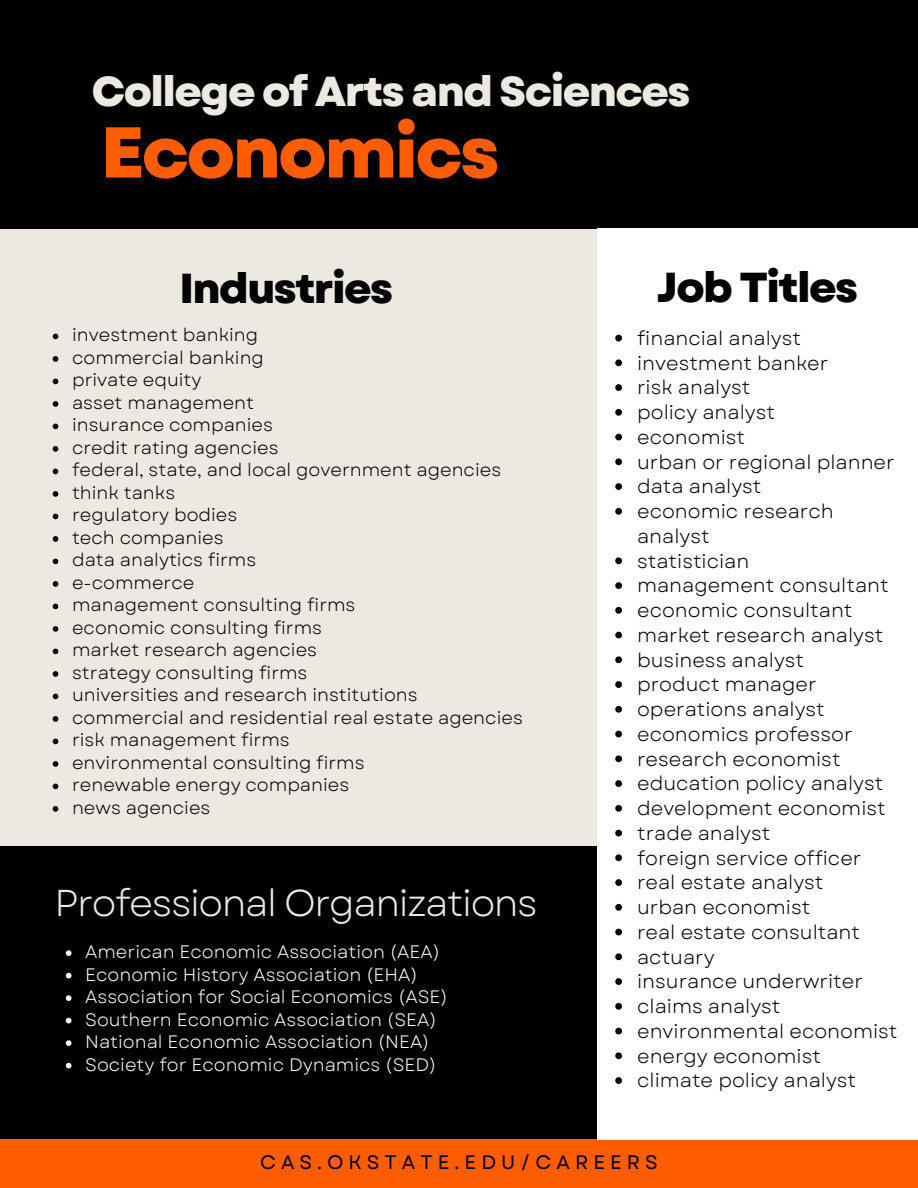
<style>
.page{position:relative;width:918px;height:1188px;background:#ece8e2}
.page>*{position:absolute;margin:0;border:0;box-sizing:border-box;transform-origin:0 0}
.t1{font:800 71.85px "Garet";letter-spacing:-.04em;color:#fe5c00}
.t2{font:800 41.85px "Garet";letter-spacing:-.04em;color:#ece8e2}
.t3{font:800 41.85px "Garet";letter-spacing:-.04em;color:#000}
.t4{font:37.35px "Garet";letter-spacing:-.04em;color:#ece8e2}
.t5{font:22.5px "Garet";letter-spacing:-.04em;color:#ece8e2}
.t6{font:19.5px/24.8px "Garet";color:#000}
.t7{font:19.5px "Garet";letter-spacing:.26em;color:#000}
.t8{font:18px "Garet";color:#000}
.t9{font:18px "Garet";color:#fff}
</style>
<div class="page">
<div style="left:0;top:0;width:918px;height:228px;background:#000"></div>
<div style="left:0;top:846px;width:597px;height:342px;background:#000"></div>
<div style="left:0;top:1139px;width:918px;height:49px;background:#fe5c00"></div>
<div style="left:597px;top:228px;width:321px;height:911px;background:#fff"></div>
<svg style="left:66px;top:950px;width:5px;height:6px"></svg>
<svg style="left:66px;top:973px;width:5px;height:5px"></svg>
<svg style="left:66px;top:995px;width:5px;height:6px"></svg>
<svg style="left:66px;top:1018px;width:5px;height:5px"></svg>
<svg style="left:66px;top:1040px;width:5px;height:6px"></svg>
<svg style="left:66px;top:1063px;width:5px;height:5px"></svg>
<svg style="left:615px;top:335px;width:7px;height:6px"></svg>
<svg style="left:615px;top:359px;width:7px;height:7px"></svg>
<svg style="left:615px;top:384px;width:7px;height:7px"></svg>
<svg style="left:615px;top:409px;width:7px;height:7px"></svg>
<svg style="left:615px;top:434px;width:7px;height:6px"></svg>
<svg style="left:615px;top:458px;width:7px;height:7px"></svg>
<svg style="left:615px;top:483px;width:7px;height:7px"></svg>
<svg style="left:615px;top:508px;width:7px;height:7px"></svg>
<svg style="left:615px;top:557px;width:7px;height:7px"></svg>
<svg style="left:615px;top:582px;width:7px;height:7px"></svg>
<svg style="left:615px;top:607px;width:7px;height:7px"></svg>
<svg style="left:615px;top:632px;width:7px;height:6px"></svg>
<svg style="left:615px;top:656px;width:7px;height:7px"></svg>
<svg style="left:615px;top:681px;width:7px;height:7px"></svg>
<svg style="left:615px;top:706px;width:7px;height:7px"></svg>
<svg style="left:615px;top:731px;width:7px;height:6px"></svg>
<svg style="left:615px;top:755px;width:7px;height:7px"></svg>
<svg style="left:615px;top:780px;width:7px;height:7px"></svg>
<svg style="left:615px;top:805px;width:7px;height:7px"></svg>
<svg style="left:615px;top:830px;width:7px;height:6px"></svg>
<svg style="left:615px;top:854px;width:7px;height:7px"></svg>
<svg style="left:615px;top:879px;width:7px;height:7px"></svg>
<svg style="left:615px;top:904px;width:7px;height:7px"></svg>
<svg style="left:615px;top:929px;width:7px;height:6px"></svg>
<svg style="left:615px;top:953px;width:7px;height:7px"></svg>
<svg style="left:615px;top:978px;width:7px;height:7px"></svg>
<svg style="left:615px;top:1003px;width:7px;height:7px"></svg>
<svg style="left:615px;top:1028px;width:7px;height:6px"></svg>
<svg style="left:615px;top:1052px;width:7px;height:7px"></svg>
<svg style="left:615px;top:1077px;width:7px;height:7px"></svg>
<svg style="left:53px;top:334px;width:5px;height:5px"></svg>
<svg style="left:53px;top:356px;width:5px;height:6px"></svg>
<svg style="left:53px;top:379px;width:5px;height:5px"></svg>
<svg style="left:53px;top:401px;width:5px;height:6px"></svg>
<svg style="left:53px;top:424px;width:5px;height:5px"></svg>
<svg style="left:53px;top:446px;width:5px;height:6px"></svg>
<svg style="left:53px;top:469px;width:5px;height:5px"></svg>
<svg style="left:53px;top:491px;width:5px;height:6px"></svg>
<svg style="left:53px;top:514px;width:5px;height:5px"></svg>
<svg style="left:53px;top:536px;width:5px;height:6px"></svg>
<svg style="left:53px;top:559px;width:5px;height:5px"></svg>
<svg style="left:53px;top:581px;width:5px;height:6px"></svg>
<svg style="left:53px;top:604px;width:5px;height:5px"></svg>
<svg style="left:53px;top:626px;width:5px;height:6px"></svg>
<svg style="left:53px;top:649px;width:5px;height:5px"></svg>
<svg style="left:53px;top:671px;width:5px;height:6px"></svg>
<svg style="left:53px;top:694px;width:5px;height:5px"></svg>
<svg style="left:53px;top:716px;width:5px;height:6px"></svg>
<svg style="left:53px;top:739px;width:5px;height:5px"></svg>
<svg style="left:53px;top:761px;width:5px;height:6px"></svg>
<svg style="left:53px;top:784px;width:5px;height:5px"></svg>
<svg style="left:53px;top:806px;width:5px;height:6px"></svg>
<p class="t2" style="left:92px;top:61px;width:600px">College of Arts and Sciences</p>
<p class="t1" style="left:101px;top:101px;width:400px">Economics</p>
<h2 class="t3" style="left:180px;top:258px;width:215px">Industries</h2>
<h1 class="t3" style="left:657px;top:258px;width:203px">Job Titles</h1>
<p class="t8" style="left:72px;top:322px;width:188px">investment banking</p>
<p class="t8" style="left:72px;top:345px;width:193px">commercial banking</p>
<p class="t8" style="left:72px;top:367px;width:131px">private equity</p>
<p class="t8" style="left:72px;top:390px;width:184px">asset management</p>
<p class="t8" style="left:72px;top:412px;width:203px">insurance companies</p>
<p class="t8" style="left:72px;top:435px;width:208px">credit rating agencies</p>
<p class="t8" style="left:72px;top:457px;width:431px">federal, state, and local government agencies</p>
<p class="t8" style="left:72px;top:480px;width:105px">think tanks</p>
<p class="t8" style="left:72px;top:502px;width:167px">regulatory bodies</p>
<p class="t8" style="left:72px;top:525px;width:153px">tech companies</p>
<p class="t8" style="left:72px;top:547px;width:186px">data analytics firms</p>
<p class="t8" style="left:72px;top:570px;width:124px">e-commerce</p>
<p class="t8" style="left:72px;top:592px;width:285px">management consulting firms</p>
<h3 class="t8" style="left:72px;top:615px;width:252px">economic consulting firms</h3>
<p class="t8" style="left:72px;top:637px;width:247px">market research agencies</p>
<p class="t8" style="left:72px;top:660px;width:237px">strategy consulting firms</p>
<p class="t8" style="left:72px;top:682px;width:347px">universities and research institutions</p>
<p class="t8" style="left:72px;top:705px;width:452px">commercial and residential real estate agencies</p>
<p class="t8" style="left:72px;top:727px;width:219px">risk management firms</p>
<p class="t8" style="left:72px;top:750px;width:294px">environmental consulting firms</p>
<h4 class="t8" style="left:72px;top:772px;width:279px">renewable energy companies</h4>
<h5 class="t8" style="left:72px;top:795px;width:140px">news agencies</h5>
<p class="t4" style="left:55px;top:876px;width:485px">Professional Organizations</p>
<p class="t9" style="left:85px;top:939px;width:356px">American Economic Association (AEA)</p>
<p class="t9" style="left:85px;top:961px;width:334px">Economic History Association (EHA)</p>
<p class="t9" style="left:85px;top:984px;width:364px">Association for Social Economics (ASE)</p>
<p class="t9" style="left:85px;top:1006px;width:353px">Southern Economic Association (SEA)</p>
<p class="t9" style="left:85px;top:1029px;width:346px">National Economic Association (NEA)</p>
<p class="t9" style="left:85px;top:1051px;width:353px">Society for Economic Dynamics (SED)</p>
<h2 class="t5" style="left:66px;top:952px;width:76px">Where</h2>
<p class="t6" style="left:637px;top:326px;width:165px">financial analyst</p>
<p class="t6" style="left:637px;top:350px;width:193px">investment banker</p>
<p class="t6" style="left:637px;top:375px;width:115px">risk analyst</p>
<p class="t6" style="left:637px;top:400px;width:139px">policy analyst</p>
<p class="t6" style="left:637px;top:425px;width:110px">economist</p>
<p class="t6" style="left:637px;top:449px;width:259px">urban or regional planner</p>
<p class="t6" style="left:637px;top:474px;width:126px">data analyst</p>
<p class="t6" style="left:637px;top:499px;width:198px">economic research analyst</p>
<p class="t6" style="left:637px;top:548px;width:114px">statistician</p>
<p class="t6" style="left:637px;top:573px;width:253px">management consultant</p>
<p class="t6" style="left:637px;top:598px;width:217px">economic consultant</p>
<p class="t6" style="left:637px;top:623px;width:248px">market research analyst</p>
<p class="t6" style="left:637px;top:647px;width:169px">business analyst</p>
<p class="t6" style="left:637px;top:672px;width:181px">product manager</p>
<p class="t6" style="left:637px;top:697px;width:189px">operations analyst</p>
<p class="t6" style="left:637px;top:722px;width:217px">economics professor</p>
<p class="t6" style="left:637px;top:746px;width:205px">research economist</p>
<p class="t6" style="left:637px;top:771px;width:248px">education policy analyst</p>
<p class="t6" style="left:637px;top:796px;width:250px">development economist</p>
<p class="t6" style="left:637px;top:821px;width:135px">trade analyst</p>
<h2 class="t6" style="left:637px;top:845px;width:226px">foreign service officer</h2>
<p class="t6" style="left:637px;top:870px;width:188px">real estate analyst</p>
<p class="t6" style="left:637px;top:895px;width:175px">urban economist</p>
<p class="t6" style="left:637px;top:920px;width:224px">real estate consultant</p>
<p class="t6" style="left:637px;top:944px;width:79px">actuary</p>
<p class="t6" style="left:637px;top:969px;width:227px">insurance underwriter</p>
<p class="t6" style="left:637px;top:994px;width:145px">claims analyst</p>
<p class="t6" style="left:637px;top:1019px;width:262px">environmental economist</p>
<p class="t6" style="left:637px;top:1043px;width:185px">energy economist</p>
<p class="t6" style="left:637px;top:1068px;width:221px">climate policy analyst</p>
<p class="t7" style="left:260px;top:1148px;width:399px">CAS.OKSTATE.EDU/CAREERS</p>
</div>
